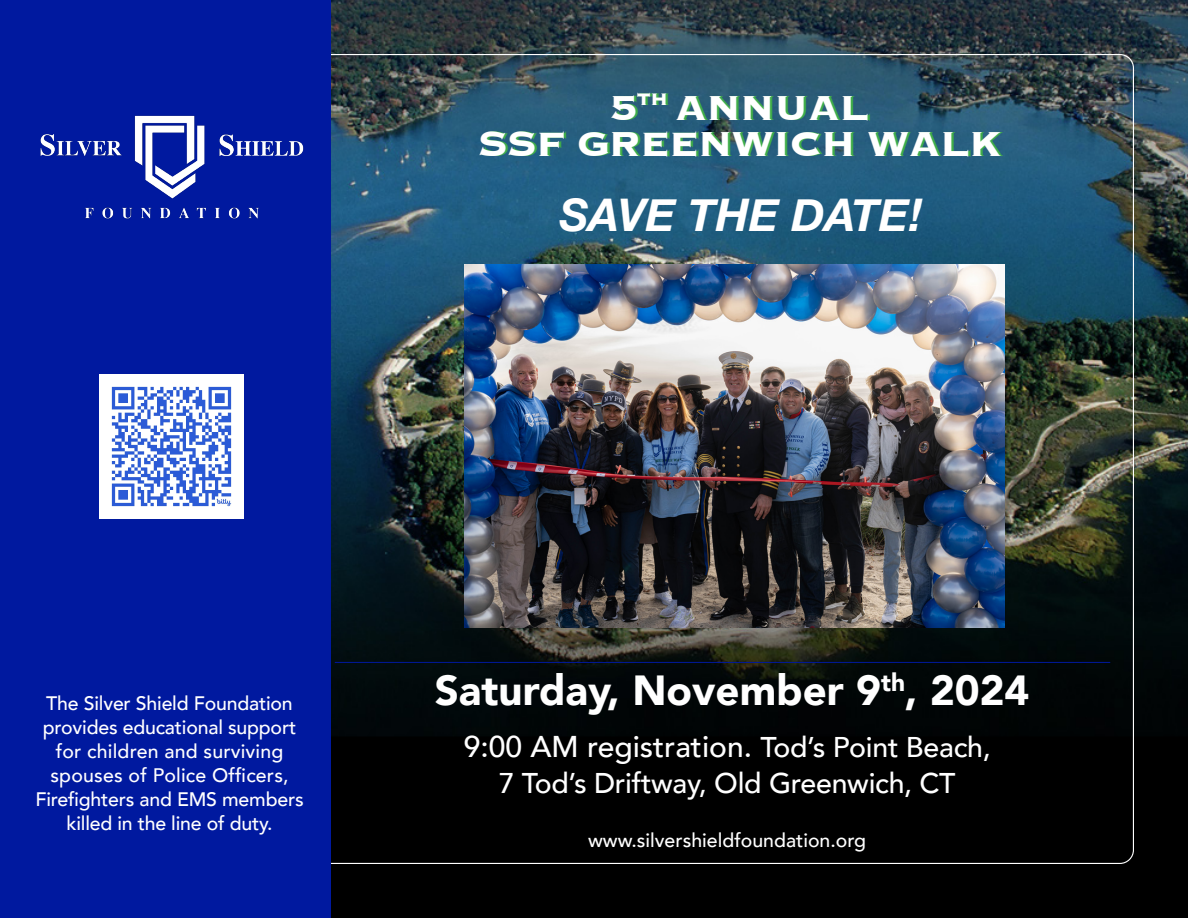
<style>
.page{position:relative;width:1188px;height:918px;background:#fff}
.page>*{position:absolute;margin:0;border:0;box-sizing:border-box;transform-origin:0 0}
.t1{font:700 45px/36px "Copperplate";letter-spacing:-.025em;color:#fff;text-align:center}
.t2{font:italic 700 45px "Helvetica Neue";color:#fff}
.t3{font:900 42px "Avenir";color:#fff}
.t4{font:500 30px "Avenir";color:#fff}
.t5{font:500 28.5px "Avenir";letter-spacing:-.01em;color:#fff}
.t6{font:500 19.5px/24px "Avenir";letter-spacing:-.01em;color:#fff;text-align:center}
.t7{font:18px "Minion Pro";color:#231f20}
.s1{font-size:28.5px}
</style>
<div class="page">
<img style="left:330px;top:0;width:858px;height:918px">
<div style="left:0;top:0;width:330px;height:918px;background:#00199f"></div>
<img style="left:40px;top:115px;width:264px;height:104px">
<hr style="left:335px;top:662px;width:775px;height:1px;background:#00199f">
<img style="left:464px;top:265px;width:540px;height:362px">
<img style="left:100px;top:375px;width:144px;height:144px">
<p class="t7" style="left:324px;top:50px;width:13px">X</p>
<p class="t1" style="left:478px;top:87px;width:525px">5<sup>th</sup> ANNUAL<br>SSF GREENWICH WALK</p>
<p class="t2" style="left:559px;top:180px;width:365px">SAVE THE DATE!</p>
<p class="t6" style="left:35px;top:690px;width:270px">The Silver Shield Foundation provides educational support for children and surviving spouses of Police Officers,<br>Firefighters and EMS members killed in the line of duty.</p>
<p class="t3" style="left:435px;top:655px;width:596px">Saturday, November 9<sup>th</sup>, 2024</p>
<p class="t4" style="left:464px;top:721px;width:528px">9:00 AM registration. <span class="s1">Tod’s Point Beach,</span></p>
<p class="t5" style="left:499px;top:759px;width:458px">7 Tod’s Driftway, Old Greenwich, CT</p>
<p class="t6" style="left:588px;top:827px;width:280px">www.silvershieldfoundation.org</p>
</div>
